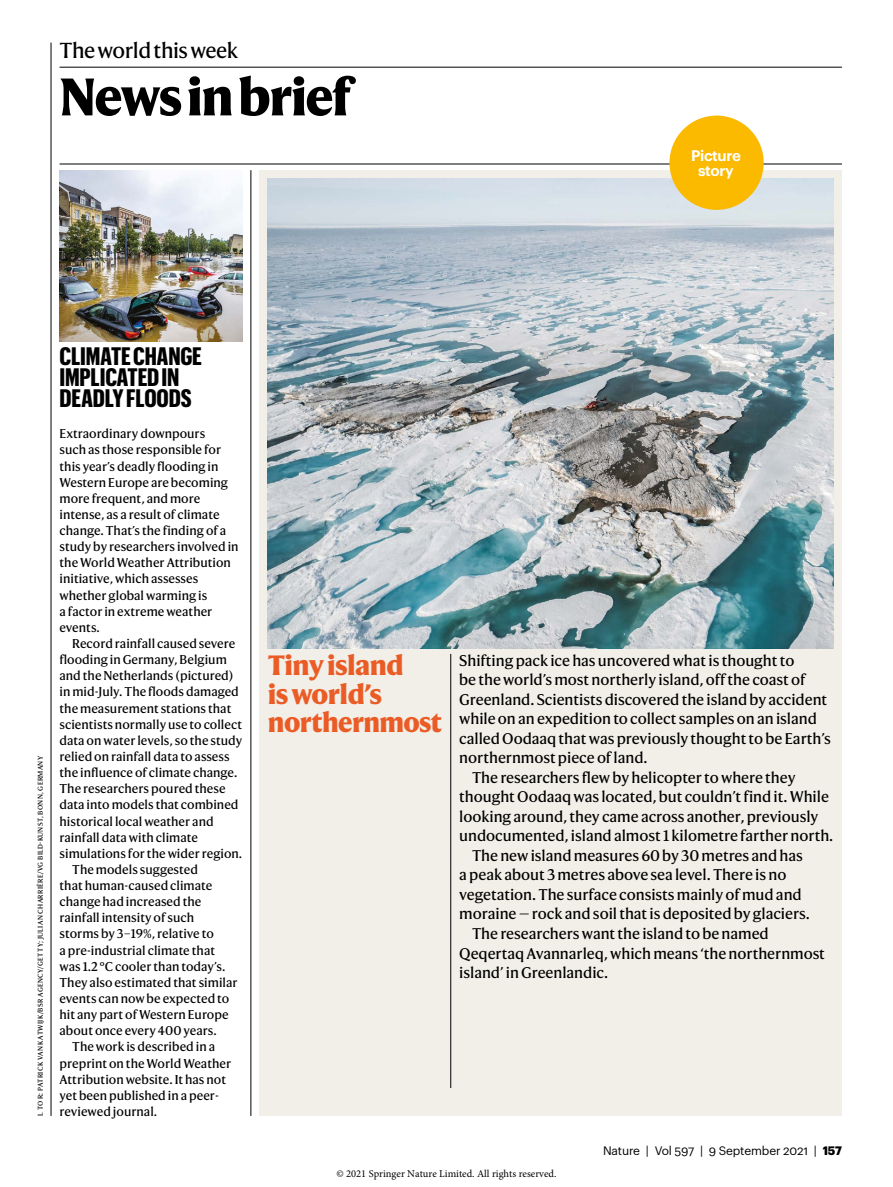
<style>
.page{position:relative;width:893px;height:1187px;background:#fff}
.page>*{position:absolute;margin:0;border:0;box-sizing:border-box;transform-origin:0 0}
.t1{font:800 51px "Harding";letter-spacing:-.03em;color:#000}
.t2{font:800 27px/28.5px "Harding";letter-spacing:-.025em;color:#eb5b25}
.t3{font:700 24.75px/21px "Graphik X Cond";letter-spacing:-.005em;color:#000}
.t4{font:21px "Harding Text";letter-spacing:-.025em;color:#000}
.t5{font:15px "Harding Text";letter-spacing:-.005em;color:#000}
.t6{font:600 15px/15px "Graphik Naturel";letter-spacing:-.025em;color:#fff;text-align:center}
.t7{font:12.3px/16px "Harding Text";color:#000}
.t8{font:12px "Graphik Naturel";letter-spacing:-.01em;color:#000}
.t9{font:10.5px "Minion Pro";color:#000}
.t10{font:6.75px "Harding Text";letter-spacing:.05em;color:#000}
.s1{font-weight:700}
</style>
<div class="page">
<div style="left:259px;top:170px;width:583px;height:945px;background:#f1efe7"></div>
<img style="left:60px;top:170px;width:182px;height:171px">
<img style="left:268px;top:179px;width:565px;height:469px">
<hr style="left:450px;top:654px;width:1px;height:433px;background:#000">
<hr style="left:251px;top:170px;width:1px;height:945px;background:#000">
<hr style="left:60px;top:164px;width:782px;height:1px;background:#000">
<hr style="left:60px;top:67px;width:782px;height:1px;background:#000">
<hr style="left:51px;top:43px;width:1px;height:1072px;background:#000">
<div style="left:669px;top:116px;width:95px;height:94px;background:#fbba00;border-radius:50%"></div>
<h3 class="t4" style="left:60px;top:37px;width:180px">The world this week</h3>
<h1 class="t1" style="left:60px;top:65px;width:293px">News in brief</h1>
<p class="t6" style="left:691px;top:147px;width:51px">Picture story</p>
<p class="t10" style="left:36px;top:1115px;width:361px;rotate:-90deg">L TO R: PATRICK VAN KATWIJK/BSR AGENCY/GETTY; JULIAN CHARRIÈRE/VG BILD-KUNST, BONN, GERMANY</p>
<h3 class="t3" style="left:60px;top:344px;width:144px">CLIMATE CHANGE<br>IMPLICATED IN<br>DEADLY FLOODS</h3>
<p class="t7" style="left:60px;top:426px;width:181px">Extraordinary downpours<br>such as those responsible for this year’s deadly flooding in<br>Western Europe are becoming more frequent, and more intense, as a result of climate change. That’s the finding of a study by researchers involved in the World Weather Attribution initiative, which assesses whether global warming is<br>a factor in extreme weather events.</p>
<p class="t7" style="left:72px;top:635px;width:165px">Record rainfall caused severe</p>
<p class="t7" style="left:60px;top:652px;width:169px">flooding in Germany, Belgium</p>
<p class="t7" style="left:60px;top:668px;width:175px">and the Netherlands (pictured)</p>
<p class="t7" style="left:60px;top:684px;width:181px">in mid-July. The floods damaged</p>
<p class="t7" style="left:60px;top:700px;width:173px">the measurement stations that</p>
<p class="t7" style="left:60px;top:716px;width:184px">scientists normally use to collect</p>
<p class="t7" style="left:60px;top:732px;width:184px">data on water levels, so the study</p>
<p class="t7" style="left:60px;top:748px;width:172px">relied on rainfall data to assess</p>
<p class="t7" style="left:60px;top:764px;width:179px">the influence of climate change.</p>
<p class="t7" style="left:60px;top:781px;width:168px">The researchers poured these</p>
<p class="t7" style="left:60px;top:797px;width:180px">data into models that combined</p>
<p class="t7" style="left:60px;top:813px;width:156px">historical local weather and</p>
<p class="t7" style="left:60px;top:829px;width:140px">rainfall data with climate</p>
<p class="t7" style="left:60px;top:845px;width:184px">simulations for the wider region.</p>
<p class="t7" style="left:72px;top:861px;width:127px">The models suggested</p>
<p class="t7" style="left:60px;top:877px;width:154px">that human-caused climate</p>
<p class="t7" style="left:60px;top:893px;width:143px">change had increased the</p>
<p class="t7" style="left:60px;top:910px;width:136px">rainfall intensity of such</p>
<p class="t7" style="left:60px;top:926px;width:156px">storms by 3–19%, relative to</p>
<p class="t7" style="left:60px;top:942px;width:157px">a pre-industrial climate that</p>
<p class="t7" style="left:60px;top:958px;width:167px">was 1.2 ºC cooler than today’s.</p>
<p class="t7" style="left:60px;top:974px;width:180px">They also estimated that similar</p>
<p class="t7" style="left:60px;top:990px;width:171px">events can now be expected to</p>
<p class="t7" style="left:60px;top:1006px;width:171px">hit any part of Western Europe</p>
<p class="t7" style="left:60px;top:1022px;width:159px">about once every 400 years.</p>
<p class="t7" style="left:72px;top:1039px;width:144px">The work is described in a</p>
<p class="t7" style="left:60px;top:1055px;width:173px">preprint on the World Weather</p>
<p class="t7" style="left:60px;top:1071px;width:168px">Attribution website. It has not</p>
<p class="t7" style="left:60px;top:1087px;width:161px">yet been published in a peer-</p>
<p class="t7" style="left:60px;top:1103px;width:99px">reviewed journal.</p>
<h2 class="t2" style="left:268px;top:651px;width:176px">Tiny island<br>is world’s northernmost</h2>
<p class="t5" style="left:459px;top:651px;width:337px">Shifting pack ice has uncovered what is thought to</p>
<p class="t5" style="left:459px;top:671px;width:348px">be the world’s most northerly island, off the coast of</p>
<p class="t5" style="left:459px;top:690px;width:370px">Greenland. Scientists discovered the island by accident</p>
<p class="t5" style="left:459px;top:710px;width:359px">while on an expedition to collect samples on an island</p>
<p class="t5" style="left:459px;top:729px;width:373px">called Oodaaq that was previously thought to be Earth’s</p>
<p class="t5" style="left:459px;top:749px;width:190px">northernmost piece of land.</p>
<p class="t5" style="left:472px;top:768px;width:325px">The researchers flew by helicopter to where they</p>
<p class="t5" style="left:459px;top:788px;width:371px">thought Oodaaq was located, but couldn’t find it. While</p>
<p class="t5" style="left:459px;top:807px;width:361px">looking around, they came across another, previously</p>
<p class="t5" style="left:459px;top:827px;width:375px">undocumented, island almost 1 kilometre farther north.</p>
<p class="t5" style="left:472px;top:846px;width:332px">The new island measures 60 by 30 metres and has</p>
<p class="t5" style="left:459px;top:866px;width:329px">a peak about 3 metres above sea level. There is no</p>
<p class="t5" style="left:459px;top:885px;width:344px">vegetation. The surface consists mainly of mud and</p>
<p class="t5" style="left:459px;top:905px;width:352px">moraine — rock and soil that is deposited by glaciers.</p>
<p class="t5" style="left:472px;top:924px;width:298px">The researchers want the island to be named</p>
<p class="t5" style="left:459px;top:944px;width:367px">Qeqertaq Avannarleq, which means ‘the northernmost</p>
<p class="t5" style="left:459px;top:963px;width:150px">island’ in Greenlandic.</p>
<p class="t8" style="left:603px;top:1141px;width:240px">Nature | Vol 597 | 9 September 2021 | <span class="s1">157</span></p>
<p class="t9" style="left:336px;top:1166px;width:222px">© 2021 Springer Nature Limited. All rights reserved.</p>
</div>
